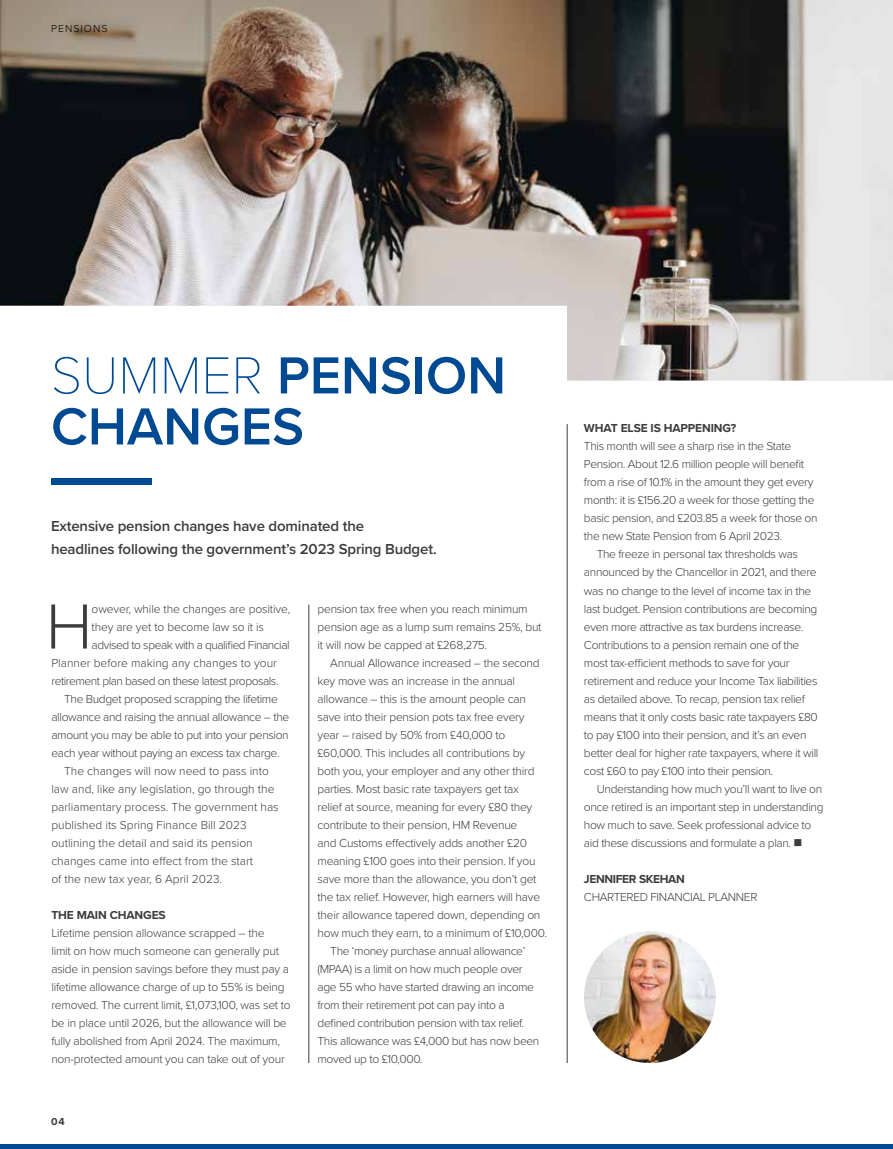
<style>
.page{position:relative;width:893px;height:1149px;background:#fff}
.page>*{position:absolute;margin:0;border:0;box-sizing:border-box;transform-origin:0 0}
.t1{font:300 66px "Proxima Nova";color:#3c3c3b}
.t2{font:600 54px/51px "Proxima Nova";color:#004a93}
.t3{font:600 15px/22.5px "Proxima Nova";letter-spacing:-.01em;color:#3c3c3b}
.t4{font:300 12px/18px "Proxima Nova";letter-spacing:-.03em;color:#3c3c3b}
.t5{font:300 12px "Proxima Nova";color:#3c3c3b}
.t6{font:300 12px "Proxima Nova";letter-spacing:-.01em;color:#3c3c3b}
.t7{font:700 12px "Proxima Nova";letter-spacing:-.01em;color:#3c3c3b}
.t8{font:700 12px "Proxima Nova";letter-spacing:-.03em;color:#3c3c3b}
.t9{font:300 10.5px "Proxima Nova";letter-spacing:.1em;color:#000}
.t10{font:700 10.5px "Proxima Nova";color:#3c3c3b}
.s1{font-family:"Proxima Nova T";font-weight:100}
</style>
<div class="page">
<img style="left:0;top:0;width:893px;height:380px">
<hr style="left:0;top:1144px;width:893px;height:4px;background:#004a93">
<div style="left:51px;top:478px;width:100px;height:7px;background:#004a93"></div>
<hr style="left:309px;top:604px;width:1px;height:458px;background:#3c3c3b">
<hr style="left:567px;top:424px;width:1px;height:638px;background:#3c3c3b">
<img style="left:584px;top:930px;width:132px;height:132px;border-radius:66px">
<p class="t9" style="left:51px;top:20px;width:58px">PENSIONS</p>
<h2 class="t2" style="left:51px;top:348px;width:457px"><span class="s1">SUMMER</span> PENSION<br>CHANGES</h2>
<p class="t3" style="left:51px;top:514px;width:387px">Extensive pension changes have dominated the<br>headlines following the government’s 2023 Spring Budget.</p>
<h1 class="t1" style="left:46px;top:577px;width:48px">H</h1>
<p class="t6" style="left:92px;top:599px;width:200px">owever, while the changes are positive,</p>
<p class="t6" style="left:92px;top:617px;width:174px">they are yet to become law so it is</p>
<p class="t4" style="left:92px;top:634px;width:200px">advised to speak with a qualified Financial</p>
<p class="t5" style="left:51px;top:653px;width:227px">Planner before making any changes to your</p>
<p class="t4" style="left:51px;top:670px;width:229px">retirement plan based on these latest proposals.</p>
<p class="t4" style="left:64px;top:688px;width:215px">The Budget proposed scrapping the lifetime</p>
<p class="t4" style="left:51px;top:706px;width:239px">allowance and raising the annual allowance – the</p>
<p class="t4" style="left:51px;top:724px;width:239px">amount you may be able to put into your pension</p>
<p class="t4" style="left:51px;top:742px;width:230px">each year without paying an excess tax charge.</p>
<p class="t5" style="left:64px;top:761px;width:206px">The changes will now need to pass into</p>
<p class="t5" style="left:51px;top:779px;width:225px">law and, like any legislation, go through the</p>
<p class="t5" style="left:51px;top:797px;width:229px">parliamentary process. The government has</p>
<p class="t5" style="left:51px;top:815px;width:197px">published its Spring Finance Bill 2023</p>
<p class="t5" style="left:51px;top:833px;width:203px">outlining the detail and said its pension</p>
<p class="t5" style="left:51px;top:851px;width:203px">changes came into effect from the start</p>
<p class="t5" style="left:51px;top:869px;width:172px">of the new tax year, 6 April 2023.</p>
<p class="t7" style="left:51px;top:905px;width:116px">THE MAIN CHANGES</p>
<p class="t4" style="left:51px;top:922px;width:241px">Lifetime pension allowance scrapped – the<br>limit on how much someone can generally put aside in pension savings before they must pay a lifetime allowance charge of up to 55% is being removed. The current limit, £1,073,100, was set to be in place until 2026, but the allowance will be fully abolished from April 2024. The maximum, non-protected amount you can take out of your</p>
<p class="t10" style="left:51px;top:1113px;width:15px">04</p>
<p class="t4" style="left:317px;top:598px;width:226px">pension tax free when you reach minimum pension age as a lump sum remains 25%, but it will now be capped at £268,275.</p>
<p class="t4" style="left:330px;top:652px;width:211px">Annual Allowance increased – the second</p>
<p class="t4" style="left:317px;top:670px;width:199px">key move was an increase in the annual</p>
<p class="t4" style="left:317px;top:688px;width:210px">allowance – this is the amount people can</p>
<p class="t4" style="left:317px;top:706px;width:209px">save into their pension pots tax free every</p>
<p class="t4" style="left:317px;top:724px;width:189px">year – raised by 50% from £40,000 to</p>
<p class="t4" style="left:317px;top:742px;width:209px">£60,000. This includes all contributions by</p>
<p class="t4" style="left:317px;top:760px;width:219px">both you, your employer and any other third</p>
<p class="t4" style="left:317px;top:778px;width:203px">parties. Most basic rate taxpayers get tax</p>
<p class="t4" style="left:317px;top:796px;width:216px">relief at source, meaning for every £80 they</p>
<p class="t4" style="left:317px;top:814px;width:201px">contribute to their pension, HM Revenue</p>
<p class="t4" style="left:317px;top:832px;width:211px">and Customs effectively adds another £20</p>
<p class="t4" style="left:317px;top:850px;width:219px">meaning £100 goes into their pension. If you</p>
<p class="t4" style="left:317px;top:868px;width:221px">save more than the allowance, you don’t get</p>
<p class="t4" style="left:317px;top:886px;width:224px">the tax relief. However, high earners will have</p>
<p class="t4" style="left:317px;top:904px;width:224px">their allowance tapered down, depending on</p>
<p class="t4" style="left:317px;top:922px;width:231px">how much they earn, to a minimum of £10,000.</p>
<p class="t4" style="left:330px;top:940px;width:197px">The ‘money purchase annual allowance’</p>
<p class="t4" style="left:317px;top:958px;width:207px">(MPAA) is a limit on how much people over</p>
<p class="t4" style="left:317px;top:976px;width:218px">age 55 who have started drawing an income</p>
<p class="t4" style="left:317px;top:994px;width:189px">from their retirement pot can pay into a</p>
<p class="t4" style="left:317px;top:1012px;width:208px">defined contribution pension with tax relief.</p>
<p class="t4" style="left:317px;top:1030px;width:223px">This allowance was £4,000 but has now been</p>
<p class="t4" style="left:317px;top:1048px;width:107px">moved up to £10,000.</p>
<p class="t7" style="left:584px;top:419px;width:154px">WHAT ELSE IS HAPPENING?</p>
<p class="t4" style="left:584px;top:436px;width:209px">This month will see a sharp rise in the State</p>
<p class="t4" style="left:584px;top:454px;width:222px">Pension. About 12.6 million people will benefit</p>
<p class="t4" style="left:584px;top:472px;width:231px">from a rise of 10.1% in the amount they get every</p>
<p class="t4" style="left:584px;top:490px;width:232px">month: it is £156.20 a week for those getting the</p>
<p class="t4" style="left:584px;top:508px;width:235px">basic pension, and £203.85 a week for those on</p>
<p class="t4" style="left:584px;top:526px;width:200px">the new State Pension from 6 April 2023.</p>
<p class="t4" style="left:597px;top:544px;width:203px">The freeze in personal tax thresholds was</p>
<p class="t4" style="left:584px;top:562px;width:234px">announced by the Chancellor in 2021, and there</p>
<p class="t4" style="left:584px;top:580px;width:229px">was no change to the level of income tax in the</p>
<p class="t4" style="left:584px;top:598px;width:235px">last budget. Pension contributions are becoming</p>
<p class="t4" style="left:584px;top:616px;width:221px">even more attractive as tax burdens increase.</p>
<p class="t4" style="left:584px;top:634px;width:217px">Contributions to a pension remain one of the</p>
<p class="t4" style="left:584px;top:652px;width:207px">most tax-efficient methods to save for your</p>
<p class="t4" style="left:584px;top:670px;width:235px">retirement and reduce your Income Tax liabilities</p>
<p class="t4" style="left:584px;top:688px;width:222px">as detailed above. To recap, pension tax relief</p>
<p class="t4" style="left:584px;top:706px;width:235px">means that it only costs basic rate taxpayers £80</p>
<p class="t4" style="left:584px;top:724px;width:224px">to pay £100 into their pension, and it’s an even</p>
<p class="t4" style="left:584px;top:742px;width:236px">better deal for higher rate taxpayers, where it will</p>
<p class="t4" style="left:584px;top:760px;width:191px">cost £60 to pay £100 into their pension.</p>
<p class="t4" style="left:597px;top:778px;width:227px">Understanding how much you’ll want to live on</p>
<p class="t4" style="left:584px;top:796px;width:241px">once retired is an important step in understanding</p>
<p class="t4" style="left:584px;top:814px;width:229px">how much to save. Seek professional advice to</p>
<p class="t4" style="left:584px;top:832px;width:220px">aid these discussions and formulate a plan. ■</p>
<p class="t8" style="left:584px;top:869px;width:102px">JENNIFER SKEHAN</p>
<p class="t4" style="left:584px;top:886px;width:175px">CHARTERED FINANCIAL PLANNER</p>
</div>
